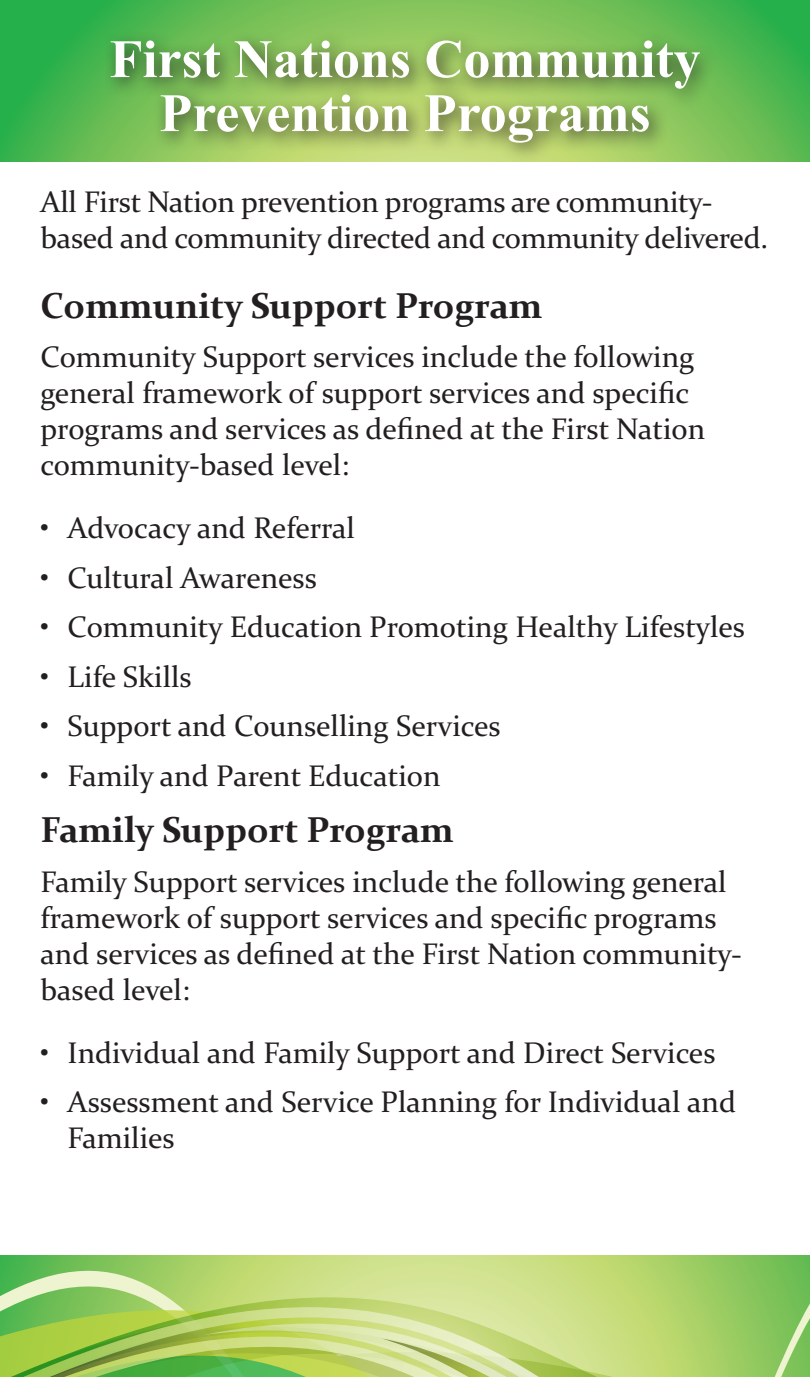
<style>
.page{position:relative;width:810px;height:1377px;background:#fff}
.page>*{position:absolute;margin:0;border:0;box-sizing:border-box;transform-origin:0 0}
.t1{font:700 54px/54px "Times New Roman";color:#fff;text-align:center}
.t2{font:700 36px "Constantia";color:#231f20}
.t3{font:30px/36px "Constantia";color:#231f20}
</style>
<div class="page">
<svg style="left:0;top:1256px;width:810px;height:41px;background:#b2d679"></svg>
<svg style="left:0;top:1297px;width:810px;height:10px;background:#b2d576"></svg>
<svg style="left:0;top:1307px;width:810px;height:10px;background:#b2d575"></svg>
<svg style="left:0;top:1317px;width:810px;height:7px;background:#b5d570"></svg>
<svg style="left:0;top:1324px;width:810px;height:53px;background:#afd06d"></svg>
<svg style="left:0;top:0;width:810px;height:43px;background:#5aba53"></svg>
<svg style="left:0;top:43px;width:810px;height:119px;background:#4bb64f"></svg>
<div style="left:102px;top:29px;width:616px;height:135px;background:#231f20;opacity:.75"></div>
<h1 class="t1" style="left:110px;top:31px;width:592px">First Nations Community<br>Prevention Programs</h1>
<p class="t3" style="left:40px;top:183px;width:729px">All First Nation prevention programs are community&shy;based and community directed and community delivered.</p>
<p class="t2" style="left:40px;top:281px;width:503px">Community Support Program</p>
<p class="t3" style="left:40px;top:339px;width:666px">Community Support services include the following general framework of support services and specific programs and services as defined at the First Nation community-based level:</p>
<p class="t3" style="left:40px;top:510px;width:316px">• Advocacy and Referral</p>
<p class="t3" style="left:40px;top:559px;width:278px">• Cultural Awareness</p>
<p class="t3" style="left:40px;top:609px;width:706px">• Community Education Promoting Healthy Lifestyles</p>
<p class="t3" style="left:40px;top:658px;width:153px">• Life Skills</p>
<p class="t3" style="left:40px;top:708px;width:462px">• Support and Counselling Services</p>
<p class="t3" style="left:40px;top:757px;width:402px">• Family and Parent Education</p>
<p class="t2" style="left:40px;top:805px;width:415px">Family Support Program</p>
<p class="t3" style="left:40px;top:864px;width:703px">Family Support services include the following general framework of support services and specific programs and services as defined at the First Nation community&shy;based level:</p>
<p class="t3" style="left:40px;top:1035px;width:676px">• Individual and Family Support and Direct Services</p>
<p class="t3" style="left:68px;top:1084px;width:670px;text-indent:-27px">• Assessment and Service Planning for Individual and<br>Families</p>
</div>
